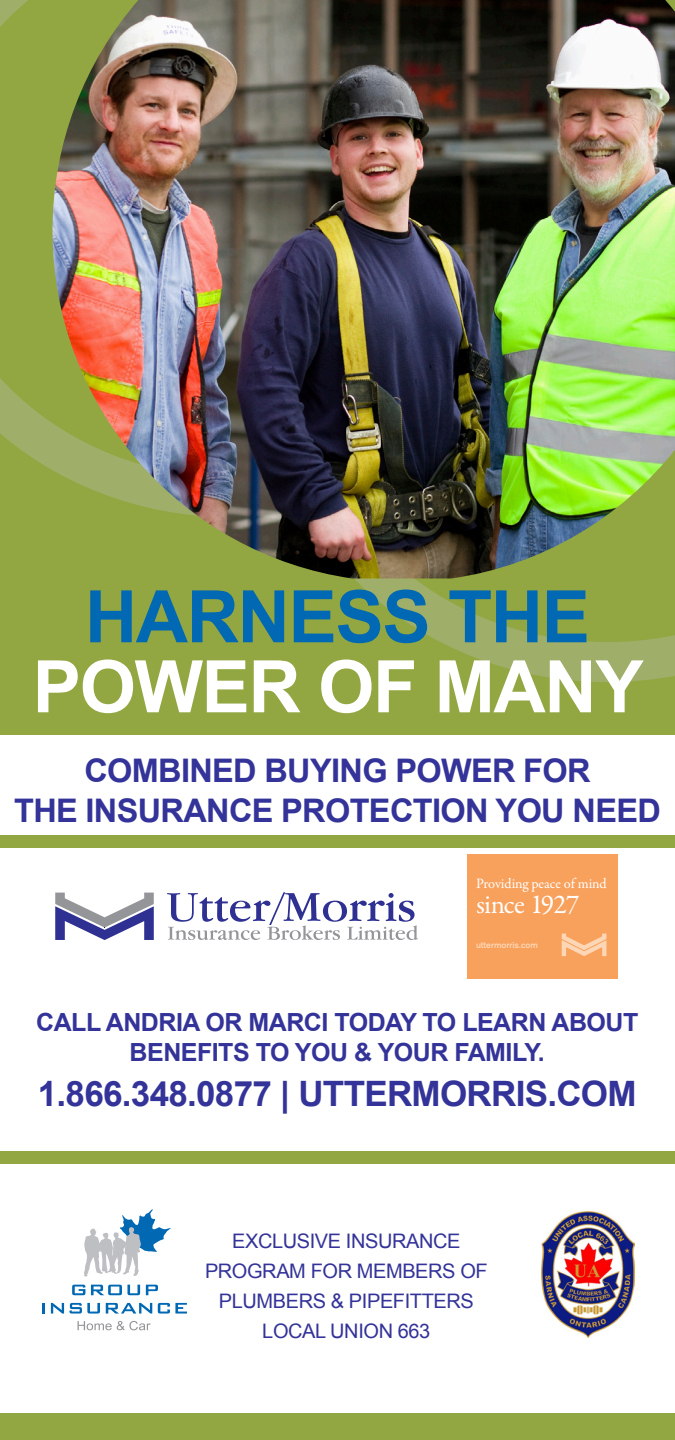
<style>
.page{position:relative;width:675px;height:1440px;background:#fff}
.page>*{position:absolute;margin:0;border:0;box-sizing:border-box;transform-origin:0 0}
.t1{font:700 72.5px "Arial";letter-spacing:-.02em;color:#fff}
.t2{font:700 72.5px "Arial";letter-spacing:-.02em;color:#0168b3}
.t3{font:700 35px "Arial";letter-spacing:-.02em;color:#339}
.t4{font:700 32.5px "Arial";letter-spacing:-.02em;color:#339}
.t5{font:27.5px "Garamond Premr Pro";letter-spacing:-.025em;color:#fff}
.t6{font:700 25px "Arial";letter-spacing:-.02em;color:#339}
.t7{font:20px "Arial";letter-spacing:-.02em;color:#339}
.t8{font:14.5px "Garamond Premr Pro";letter-spacing:-.005em;color:#fff}
.t9{font:700 8.5px "Akzidenz Grotesk";color:#fdd6b5}
</style>
<div class="page">
<div style="left:0;top:0;width:675px;height:735px;background:#92a742"></div>
<svg style="left:350px;top:578px;width:325px;height:104px"></svg>
<svg style="left:0;top:0;width:52px;height:470px"></svg>
<svg style="left:78px;top:1321px;width:73px;height:9px"></svg>
<svg style="left:72px;top:1285px;width:13px;height:10px"></svg>
<svg style="left:91px;top:1285px;width:49px;height:10px"></svg>
<svg style="left:146px;top:1285px;width:12px;height:10px"></svg>
<svg style="left:43px;top:1303px;width:2px;height:11px"></svg>
<svg style="left:51px;top:1303px;width:49px;height:11px"></svg>
<svg style="left:106px;top:1303px;width:46px;height:11px"></svg>
<svg style="left:158px;top:1303px;width:29px;height:11px"></svg>
<svg style="left:84px;top:1209px;width:87px;height:68px"></svg>
<div style="left:0;top:1151px;width:675px;height:13px;background:#92a742"></div>
<div style="left:0;top:835px;width:675px;height:13px;background:#92a742"></div>
<img style="left:52px;top:0;width:623px;height:578px">
<img style="left:541px;top:1211px;width:93px;height:126px">
<div style="left:0;top:1414px;width:675px;height:26px;background:#92a742"></div>
<svg style="left:55px;top:893px;width:99px;height:47px"></svg>
<svg style="left:167px;top:892px;width:251px;height:48px"></svg>
<div style="left:467px;top:854px;width:151px;height:125px;background:#f8a15d"></div>
<svg style="left:562px;top:934px;width:44px;height:22px"></svg>
<p class="t2" style="left:85px;top:569px;width:507px">HARNESS THE</p>
<p class="t1" style="left:33px;top:639px;width:612px">POWER OF MANY</p>
<p class="t4" style="left:84px;top:749px;width:508px">COMBINED BUYING POWER FOR</p>
<p class="t4" style="left:14px;top:789px;width:648px">THE INSURANCE PROTECTION YOU NEED</p>
<p class="t8" style="left:476px;top:874px;width:132px">Providing peace of mind</p>
<p class="t5" style="left:476px;top:887px;width:105px">since 1927</p>
<p class="t9" style="left:476px;top:940px;width:63px">uttermorris.com</p>
<p class="t6" style="left:36px;top:1006px;width:604px">CALL ANDRIA OR MARCI TODAY TO LEARN ABOUT</p>
<p class="t6" style="left:130px;top:1036px;width:417px">BENEFITS TO YOU &amp; YOUR FAMILY.</p>
<p class="t3" style="left:38px;top:1071px;width:600px">1.866.348.0877 | UTTERMORRIS.COM</p>
<p class="t7" style="left:232px;top:1227px;width:230px">EXCLUSIVE INSURANCE</p>
<p class="t7" style="left:205px;top:1257px;width:284px">PROGRAM FOR MEMBERS OF</p>
<p class="t7" style="left:219px;top:1287px;width:256px">PLUMBERS &amp; PIPEFITTERS</p>
<p class="t7" style="left:262px;top:1317px;width:170px">LOCAL UNION 663</p>
</div>
